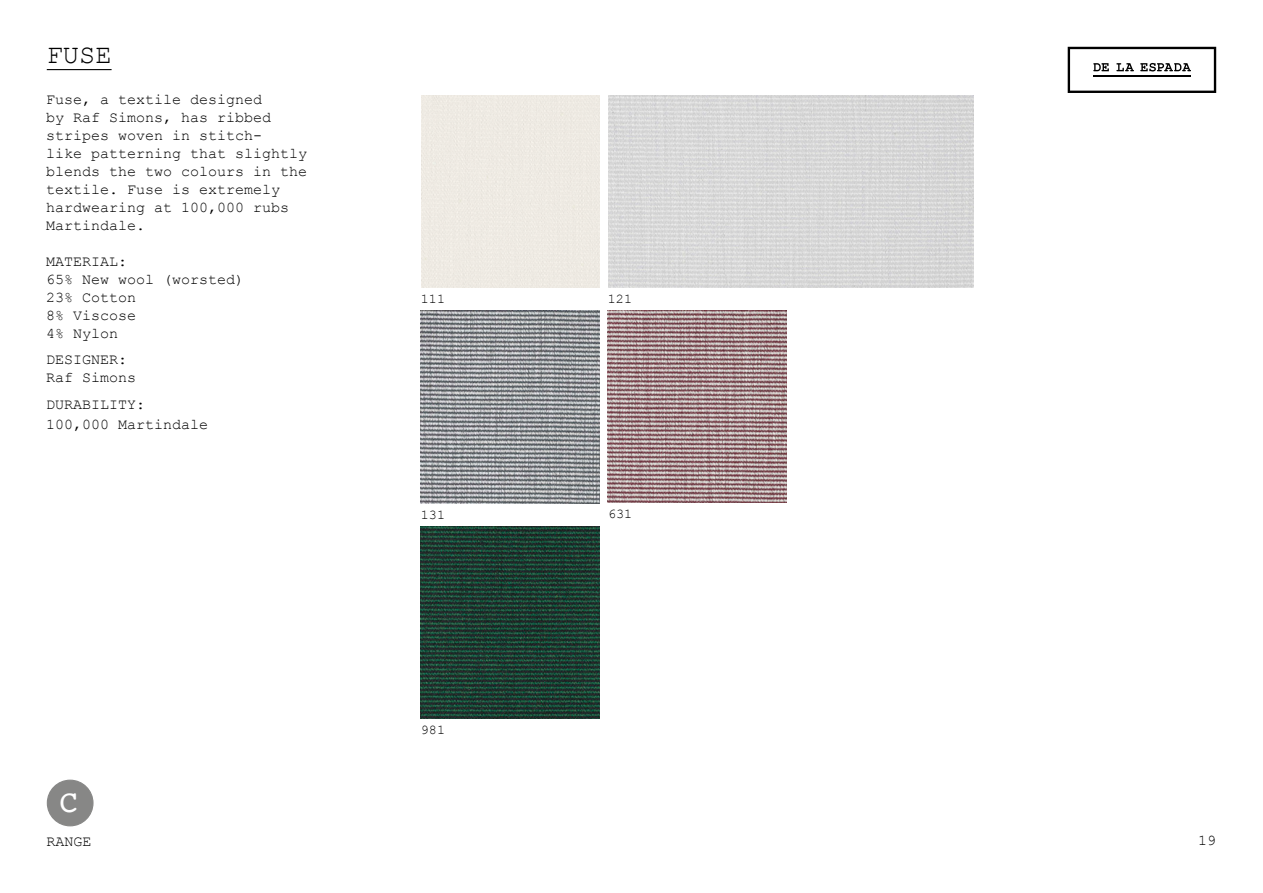
<style>
.page{position:relative;width:1263px;height:893px;background:#fff}
.page>*{position:absolute;margin:0;border:0;box-sizing:border-box;transform-origin:0 0}
.t1{font:31.5px "Courier";color:#fff}
.t2{font:27px "Courier New";color:#000}
.t3{font:15px/18px "Courier New";color:#000}
.t4{font:13.5px "Courier New";color:#000}
</style>
<div class="page">
<svg style="left:1068px;top:47px;width:148px;height:46px"></svg>
<img style="left:608px;top:310px;width:179px;height:193px">
<img style="left:421px;top:526px;width:178px;height:193px">
<div style="left:422px;top:95px;width:177px;height:193px;background:#eeeae3"></div>
<img style="left:609px;top:95px;width:364px;height:193px">
<img style="left:421px;top:311px;width:178px;height:192px">
<hr style="left:47px;top:69px;width:65px;height:1px;background:#000">
<div style="left:47px;top:780px;width:46px;height:46px;background:#878786;border-radius:50%"></div>
<div style="left:47px;top:780px;width:47px;height:46px;border:1px solid #878786;border-radius:50%"></div>
<p class="t2" style="left:47px;top:38px;width:66px">FUSE</p>
<p class="t3" style="left:46px;top:90px;width:263px">Fuse, a textile designed<br>by Raf Simons, has ribbed stripes woven in stitch-<br>like patterning that slightly blends the two colours in the textile. Fuse is extremely hardwearing at 100,000 rubs<br>Martindale.</p>
<p class="t3" style="left:46px;top:252px;width:82px">MATERIAL:</p>
<p class="t3" style="left:46px;top:270px;width:200px">65% New wool (worsted)</p>
<p class="t3" style="left:46px;top:288px;width:91px">23% Cotton</p>
<p class="t3" style="left:46px;top:306px;width:91px">8% Viscose</p>
<p class="t3" style="left:46px;top:324px;width:73px">4% Nylon</p>
<p class="t3" style="left:46px;top:350px;width:82px">DESIGNER:</p>
<p class="t3" style="left:46px;top:368px;width:91px">Raf Simons</p>
<p class="t3" style="left:46px;top:395px;width:100px">DURABILITY:</p>
<p class="t3" style="left:46px;top:415px;width:164px">100,000 Martindale</p>
<p class="t1" style="left:60px;top:777px;width:20px">C</p>
<p class="t4" style="left:421px;top:290px;width:26px">111</p>
<p class="t4" style="left:608px;top:290px;width:26px">121</p>
<p class="t4" style="left:421px;top:506px;width:26px">131</p>
<p class="t4" style="left:421px;top:721px;width:26px">981</p>
<p class="t4" style="left:608px;top:506px;width:26px">631</p>
<p class="t3" style="left:47px;top:832px;width:46px">RANGE</p>
<p class="t3" style="left:1198px;top:831px;width:19px">19</p>
</div>
